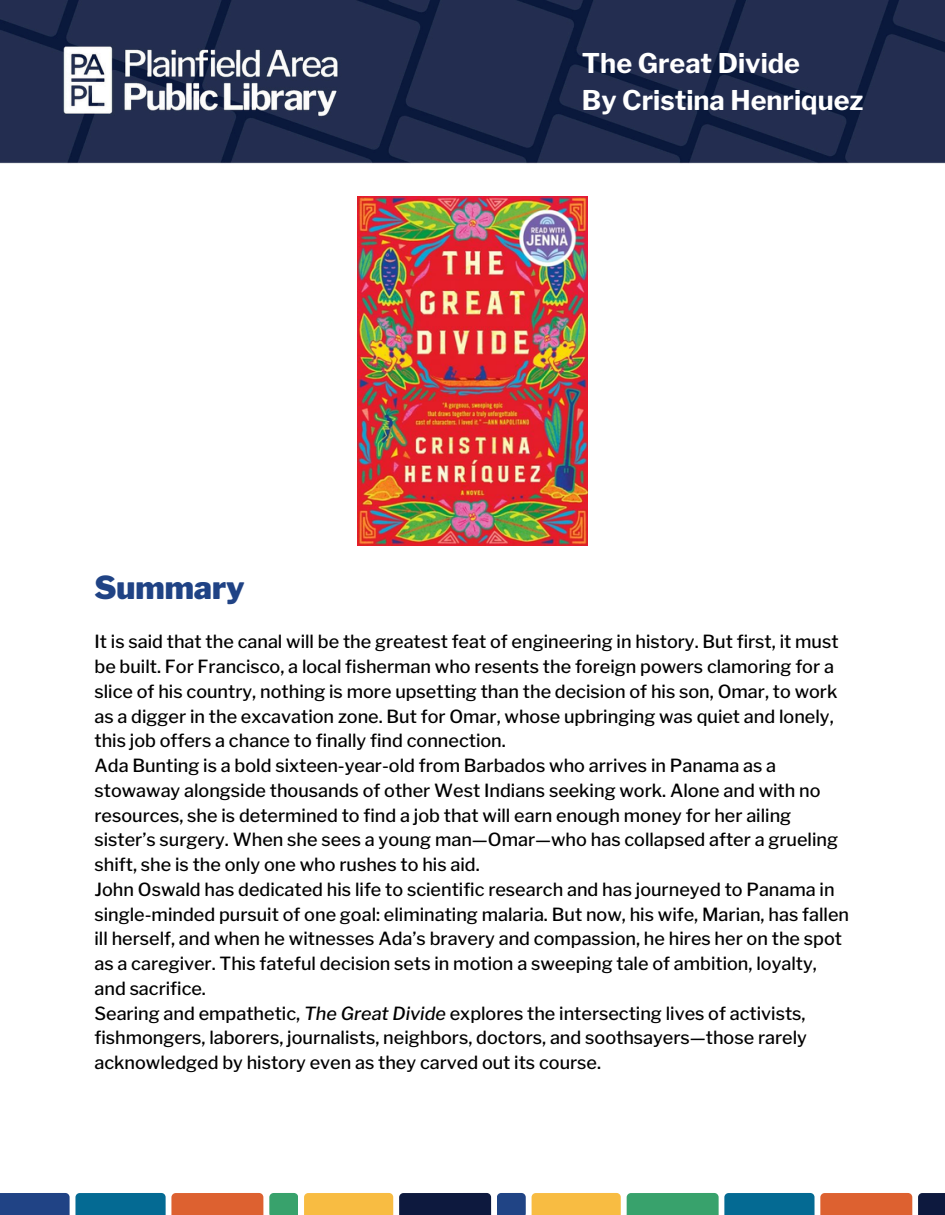
<style>
.page{position:relative;width:945px;height:1215px;background:#fff}
.page>*{position:absolute;margin:0;border:0;box-sizing:border-box;transform-origin:0 0}
.t1{font:900 31.5px "Libre Franklin";color:#204385}
.t2{font:700 27px/37.2px "Libre Franklin";color:#fff}
.t3{font:500 18px/24.8px "Libre Franklin";color:#000}
.s1{font-style:italic}
</style>
<div class="page">
<img style="left:0;top:0;width:945px;height:163px">
<svg style="left:0;top:1193px;width:263px;height:22px;background:#626372"></svg>
<svg style="left:269px;top:1193px;width:29px;height:22px"></svg>
<div style="left:304px;top:1193px;width:89px;height:22px;background:#f8bc42"></div>
<div style="left:399px;top:1193px;width:92px;height:22px;background:#0d193e"></div>
<svg style="left:497px;top:1193px;width:29px;height:22px"></svg>
<div style="left:532px;top:1193px;width:89px;height:22px;background:#f8bc42"></div>
<svg style="left:627px;top:1193px;width:285px;height:22px;background:#657f6b"></svg>
<div style="left:918px;top:1193px;width:27px;height:22px;background:#0d193e"></div>
<img style="left:357px;top:196px;width:231px;height:349px">
<p class="t2" style="left:582px;top:44px;width:283px">The Great Divide<br>By Cristina Henriquez</p>
<h1 class="t1" style="left:94px;top:569px;width:152px">Summary</h1>
<p class="t3" style="left:94px;top:630px;width:746px">It is said that the canal will be the greatest feat of engineering in history. But first, it must be built. For Francisco, a local fisherman who resents the foreign powers clamoring for a slice of his country, nothing is more upsetting than the decision of his son, Omar, to work as a digger in the excavation zone. But for Omar, whose upbringing was quiet and lonely, this job offers a chance to finally find connection.</p>
<p class="t3" style="left:94px;top:753px;width:745px">Ada Bunting is a bold sixteen-year-old from Barbados who arrives in Panama as a stowaway alongside thousands of other West Indians seeking work. Alone and with no resources, she is determined to find a job that will earn enough money for her ailing sister’s surgery. When she sees a young man—Omar—who has collapsed after a grueling shift, she is the only one who rushes to his aid.</p>
<p class="t3" style="left:94px;top:877px;width:756px">John Oswald has dedicated his life to scientific research and has journeyed to Panama in single-minded pursuit of one goal: eliminating malaria. But now, his wife, Marian, has fallen ill herself, and when he witnesses Ada’s bravery and compassion, he hires her on the spot as a caregiver. This fateful decision sets in motion a sweeping tale of ambition, loyalty, and sacrifice.</p>
<p class="t3" style="left:94px;top:1001px;width:714px;text-align:justify">Searing and empathetic, <span class="s1">The Great Divide</span> explores the intersecting lives of activists, fishmongers, laborers, journalists, neighbors, doctors, and soothsayers—those rarely acknowledged by history even as they carved out its course.</p>
</div>
